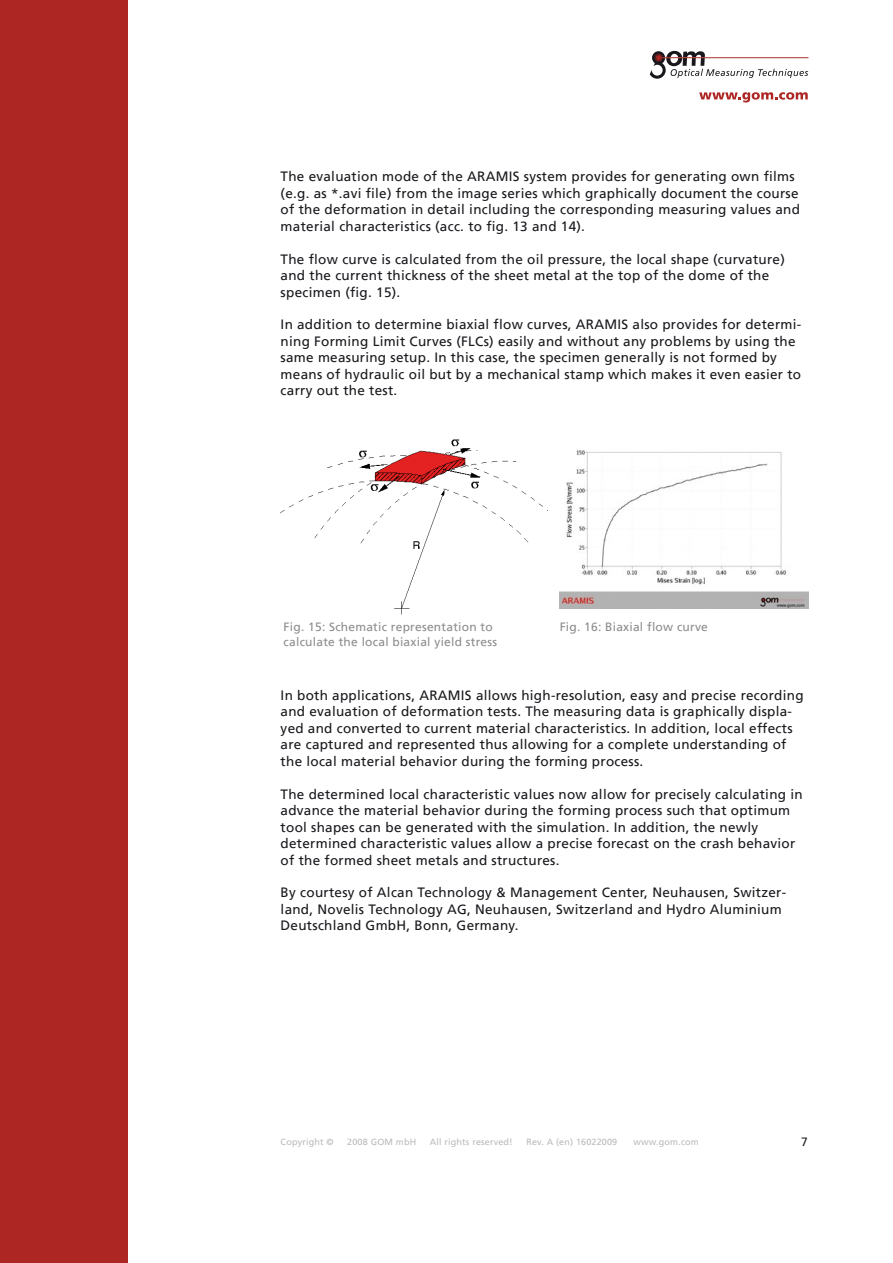
<style>
.page{position:relative;width:893px;height:1263px;background:#fff}
.page>*{position:absolute;margin:0;border:0;box-sizing:border-box;transform-origin:0 0}
.t1{font:13.5px/16.5px "Frutiger LT";letter-spacing:.02em;color:#1a171c}
.t2{font:12px/15px "Frutiger LT";letter-spacing:.02em;color:#8d8b8d}
.t3{font:12px "Frutiger LT";color:#1a171c}
.t4{font:9px "Frutiger LT";letter-spacing:.02em;color:#bababb}
</style>
<div class="page">
<div style="left:0;top:0;width:128px;height:1263px;background:#ad2624"></div>
<svg style="left:699px;top:92px;width:109px;height:10px"></svg>
<svg style="left:650px;top:50px;width:158px;height:29px"></svg>
<img style="left:281px;top:439px;width:262px;height:175px">
<img style="left:560px;top:450px;width:248px;height:158px">
<p class="t1" style="left:281px;top:169px;width:521px">The evaluation mode of the ARAMIS system provides for generating own films (e.g. as *.avi file) from the image series which graphically document the course of the deformation in detail including the corresponding measuring values and material characteristics (acc. to fig. 13 and 14).</p>
<p class="t1" style="left:281px;top:251px;width:506px">The flow curve is calculated from the oil pressure, the local shape (curvature) and the current thickness of the sheet metal at the top of the dome of the specimen (fig. 15).</p>
<p class="t1" style="left:281px;top:316px;width:522px">In addition to determine biaxial flow curves, ARAMIS also provides for determi&shy;ning Forming Limit Curves (FLCs) easily and without any problems by using the same measuring setup. In this case, the specimen generally is not formed by means of hydraulic oil but by a mechanical stamp which makes it even easier to carry out the test.</p>
<p class="t2" style="left:284px;top:619px;width:215px">Fig. 15: Schematic representation to calculate the local biaxial yield stress</p>
<p class="t2" style="left:560px;top:619px;width:150px">Fig. 16: Biaxial flow curve</p>
<p class="t1" style="left:281px;top:687px;width:524px">In both applications, ARAMIS allows high-resolution, easy and precise recording and evaluation of deformation tests. The measuring data is graphically displa&shy;yed and converted to current material characteristics. In addition, local effects are captured and represented thus allowing for a complete understanding of the local material behavior during the forming process.</p>
<p class="t1" style="left:281px;top:786px;width:523px">The determined local characteristic values now allow for precisely calculating in advance the material behavior during the forming process such that optimum tool shapes can be generated with the simulation. In addition, the newly determined characteristic values allow a precise forecast on the crash behavior of the formed sheet metals and structures.</p>
<p class="t1" style="left:281px;top:884px;width:507px">By courtesy of Alcan Technology &amp; Management Center, Neuhausen, Switzer&shy;land, Novelis Technology AG, Neuhausen, Switzerland and Hydro Aluminium<br>Deutschland GmbH, Bonn, Germany.</p>
<p class="t4" style="left:281px;top:1137px;width:55px">Copyright ©</p>
<p class="t4" style="left:347px;top:1137px;width:70px">2008 GOM mbH</p>
<p class="t4" style="left:430px;top:1137px;width:84px">All rights reserved!</p>
<p class="t4" style="left:526px;top:1137px;width:92px">Rev. A (en) 16022009</p>
<p class="t4" style="left:634px;top:1137px;width:67px">www.gom.com</p>
<p class="t3" style="left:801px;top:1134px;width:8px">7</p>
</div>
